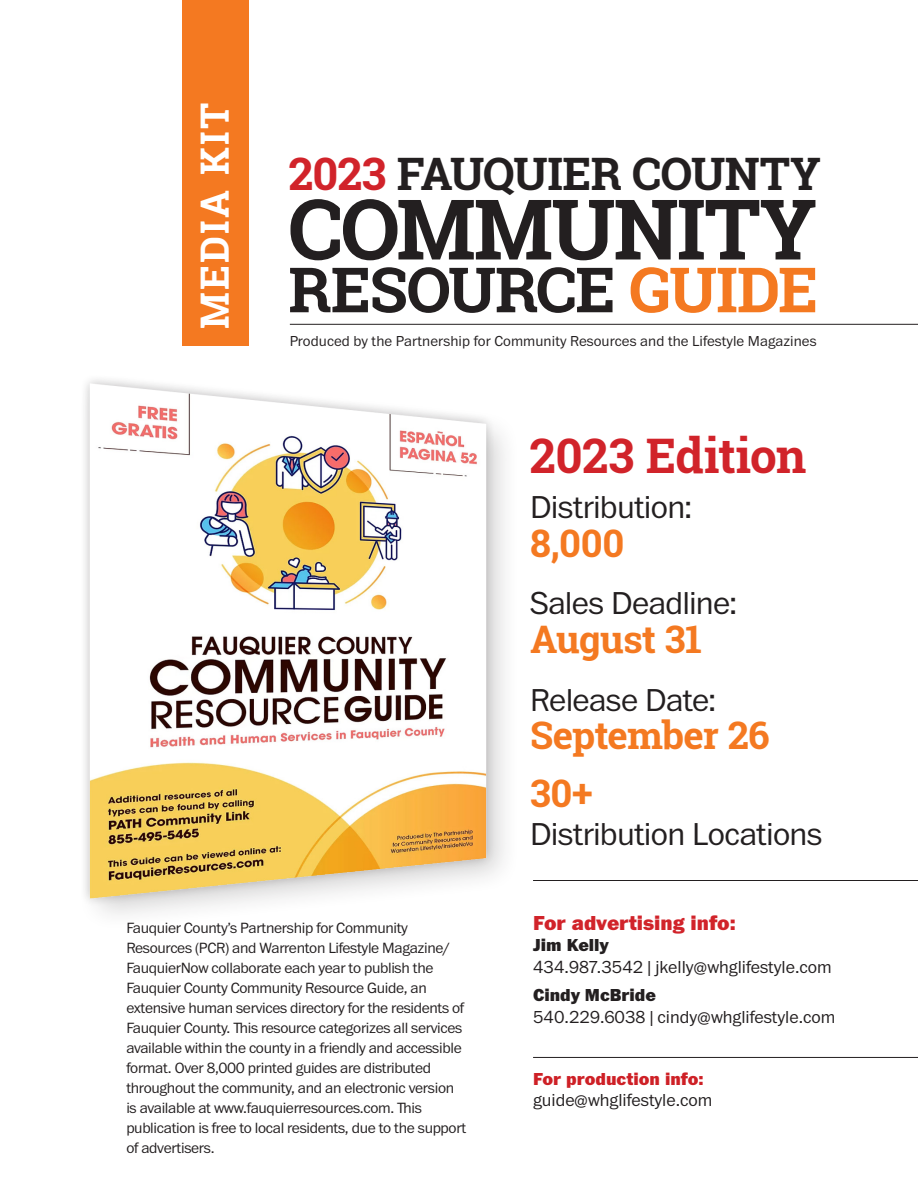
<style>
.page{position:relative;width:918px;height:1188px;background:#fff}
.page>*{position:absolute;margin:0;border:0;box-sizing:border-box;transform-origin:0 0}
.t1{font:700 83.7px "Roboto Slab";letter-spacing:-.025em;color:#231f20}
.t2{font:700 62.4px "Roboto Slab";letter-spacing:-.025em;color:#231f20}
.t3{font:700 47.7px "Roboto Slab";letter-spacing:-.01em;color:#d1232a}
.t4{font:700 44.7px "Roboto Slab";letter-spacing:-.015em;color:#231f20}
.t5{font:700 39px "Roboto Slab";letter-spacing:.06em;color:#fff}
.t6{font:700 37.95px "Roboto Slab";letter-spacing:-.02em;color:#f47921}
.t7{font:300 32.85px "Franklin ITC Pro";letter-spacing:-.02em;color:#231f20}
.t8{font:900 21px "Franklin ITC Pro";color:#d1232a}
.t9{font:300 18px "Franklin ITC Pro";color:#231f20}
.t10{font:900 18px "Franklin ITC Pro";color:#231f20}
.t11{font:900 18px "Franklin ITC Pro";color:#ce2026}
.t12{font:300 15.45px/20px "Franklin ITC Pro";letter-spacing:-.02em;color:#231f20}
.t13{font:300 15px "Franklin ITC Pro";letter-spacing:.005em;color:#231f20}
.s1{color:#d1232a}
.s2{color:#f47921}
</style>
<div class="page">
<img style="left:85px;top:379px;width:420px;height:523px">
<div style="left:183px;top:0;width:66px;height:346px;background:#f47921"></div>
<hr style="left:533px;top:880px;width:385px;height:1px;background:#231f20">
<hr style="left:290px;top:324px;width:628px;height:1px;background:#231f20">
<hr style="left:533px;top:1057px;width:385px;height:1px;background:#231f20">
<p class="t5" style="left:188px;top:329px;width:228px;rotate:-90deg">MEDIA KIT</p>
<p class="t4" style="left:288px;top:143px;width:534px"><span class="s1">2023</span> FAUQUIER COUNTY</p>
<p class="t1" style="left:288px;top:172px;width:530px">COMMUNITY</p>
<p class="t2" style="left:288px;top:247px;width:531px">RESOURCE <span class="s2">GUIDE</span></p>
<p class="t13" style="left:290px;top:333px;width:528px">Produced by the Partnership for Community Resources and the Lifestyle Magazines</p>
<p class="t3" style="left:529px;top:423px;width:279px">2023 Edition</p>
<p class="t7" style="left:530px;top:490px;width:164px">Distribution:</p>
<p class="t6" style="left:530px;top:517px;width:96px">8,000</p>
<p class="t7" style="left:530px;top:586px;width:209px">Sales Deadline:</p>
<p class="t6" style="left:530px;top:613px;width:173px">August 31</p>
<p class="t7" style="left:530px;top:682px;width:188px">Release Date:</p>
<p class="t6" style="left:530px;top:709px;width:241px">September 26</p>
<p class="t6" style="left:530px;top:767px;width:64px">30+</p>
<p class="t7" style="left:530px;top:817px;width:294px">Distribution Locations</p>
<p class="t12" style="left:126px;top:918px;width:342px">Fauquier County’s Partnership for Community Resources (PCR) and Warrenton Lifestyle Magazine/ FauquierNow collaborate each year to publish the Fauquier County Community Resource Guide, an extensive human services directory for the residents of Fauquier County. This resource categorizes all services available within the county in a friendly and accessible format. Over 8,000 printed guides are distributed throughout the community, and an electronic version is available at www.fauquierresources.com. This publication is free to local residents, due to the support of advertisers.</p>
<p class="t8" style="left:533px;top:910px;width:204px">For advertising info:</p>
<p class="t10" style="left:533px;top:934px;width:77px">Jim Kelly</p>
<p class="t9" style="left:533px;top:957px;width:300px">434.987.3542 | jkelly@whglifestyle.com</p>
<p class="t10" style="left:533px;top:984px;width:125px">Cindy McBride</p>
<p class="t9" style="left:533px;top:1007px;width:304px">540.229.6038 | cindy@whglifestyle.com</p>
<p class="t11" style="left:533px;top:1068px;width:172px">For production info:</p>
<p class="t9" style="left:533px;top:1091px;width:181px">guide@whglifestyle.com</p>
</div>
